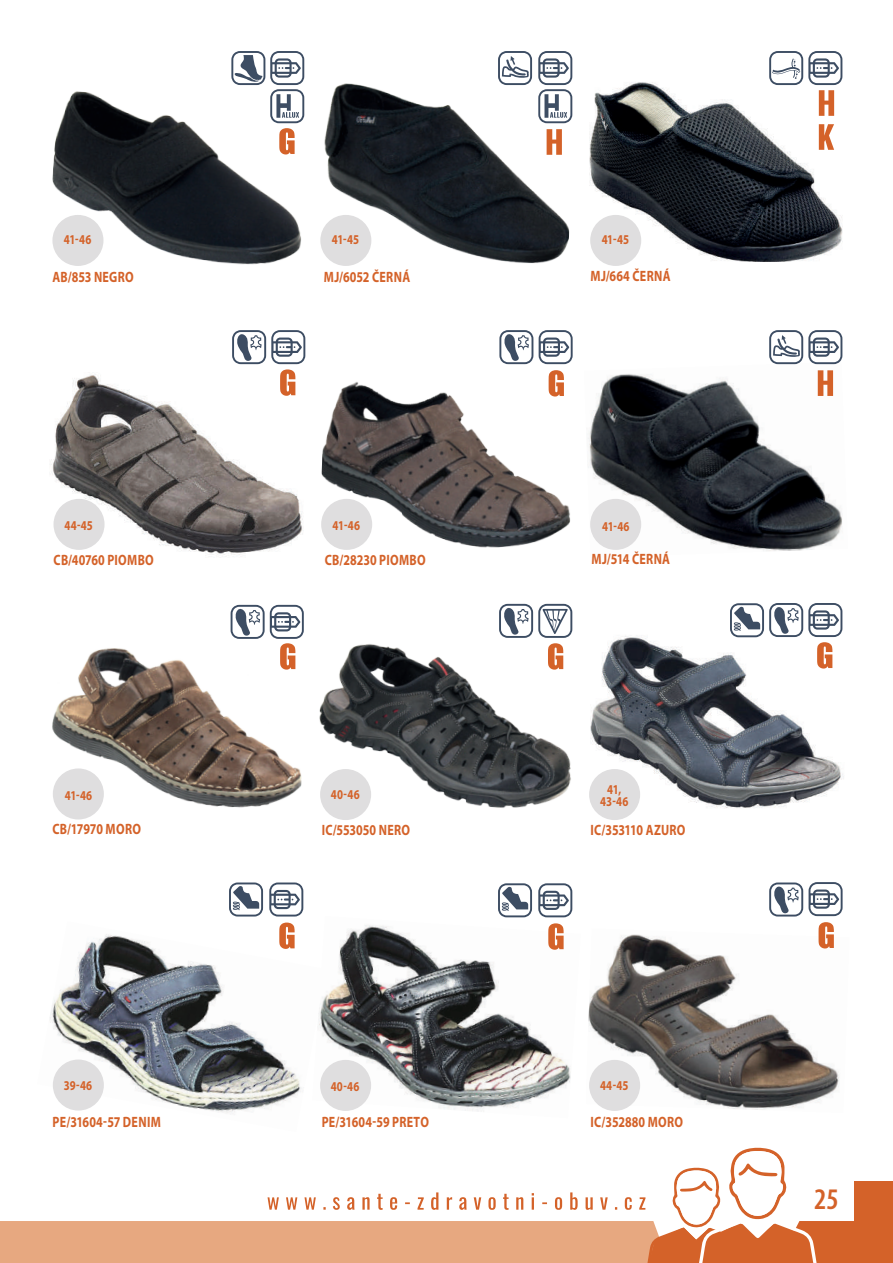
<style>
.page{position:relative;width:893px;height:1263px;background:#fff}
.page>*{position:absolute;margin:0;border:0;box-sizing:border-box;transform-origin:0 0}
.t1{font:600 condensed 30px "Myriad Pro";color:#d46229}
.t2{font:700 15px "Myriad Pro";letter-spacing:.015em;color:#d46229;scale:.8 1}
.t3{font:700 13.5px/12px "Myriad Pro";color:#d46229;text-align:center;scale:.8 1}
</style>
<div class="page">
<div style="left:854px;top:1181px;width:39px;height:82px;background:#d46229"></div>
<svg style="left:0;top:1147px;width:854px;height:116px"></svg>
<img style="left:588px;top:364px;width:254px;height:187px">
<img style="left:326px;top:917px;width:245px;height:195px">
<img style="left:50px;top:934px;width:276px;height:179px">
<img style="left:588px;top:934px;width:251px;height:176px">
<img style="left:591px;top:629px;width:253px;height:182px">
<img style="left:52px;top:648px;width:246px;height:169px">
<img style="left:51px;top:374px;width:253px;height:181px">
<img style="left:590px;top:76px;width:253px;height:185px">
<div style="left:53px;top:768px;width:51px;height:51px;background:#dfdedf;border-radius:50%"></div>
<div style="left:53px;top:1059px;width:51px;height:51px;background:#dfdedf;border-radius:50%"></div>
<div style="left:590px;top:215px;width:51px;height:51px;background:#dfdedf;border-radius:50%"></div>
<div style="left:54px;top:499px;width:51px;height:51px;background:#dfdedf;border-radius:50%"></div>
<div style="left:590px;top:499px;width:51px;height:51px;background:#dfdedf;border-radius:50%"></div>
<div style="left:589px;top:769px;width:51px;height:51px;background:#dfdedf;border-radius:50%"></div>
<div style="left:320px;top:1060px;width:51px;height:51px;background:#dfdedf;border-radius:50%"></div>
<div style="left:589px;top:1060px;width:51px;height:51px;background:#dfdedf;border-radius:50%"></div>
<img style="left:320px;top:78px;width:253px;height:188px">
<img style="left:321px;top:378px;width:250px;height:172px">
<img style="left:52px;top:91px;width:253px;height:175px">
<img style="left:298px;top:624px;width:275px;height:196px">
<svg style="left:498px;top:51px;width:34px;height:34px"></svg>
<svg style="left:547px;top:129px;width:15px;height:26px"></svg>
<svg style="left:769px;top:51px;width:73px;height:65px"></svg>
<svg style="left:819px;top:124px;width:15px;height:26px"></svg>
<svg style="left:232px;top:330px;width:73px;height:66px"></svg>
<svg style="left:539px;top:330px;width:34px;height:34px"></svg>
<svg style="left:499px;top:330px;width:34px;height:34px"></svg>
<svg style="left:549px;top:370px;width:15px;height:26px"></svg>
<svg style="left:769px;top:330px;width:73px;height:34px"></svg>
<svg style="left:818px;top:370px;width:15px;height:26px"></svg>
<svg style="left:231px;top:605px;width:73px;height:65px"></svg>
<svg style="left:499px;top:604px;width:73px;height:66px"></svg>
<svg style="left:730px;top:603px;width:112px;height:65px"></svg>
<svg style="left:269px;top:882px;width:34px;height:34px"></svg>
<svg style="left:279px;top:922px;width:16px;height:27px"></svg>
<svg style="left:229px;top:882px;width:34px;height:34px"></svg>
<svg style="left:538px;top:883px;width:34px;height:34px"></svg>
<svg style="left:548px;top:923px;width:16px;height:27px"></svg>
<svg style="left:498px;top:883px;width:34px;height:34px"></svg>
<svg style="left:818px;top:922px;width:16px;height:26px"></svg>
<svg style="left:769px;top:882px;width:74px;height:34px"></svg>
<svg style="left:231px;top:51px;width:73px;height:103px"></svg>
<svg style="left:538px;top:51px;width:34px;height:72px"></svg>
<p class="t3" style="left:64px;top:233px;width:36px">41-46</p>
<p class="t3" style="left:332px;top:233px;width:36px">41-45</p>
<p class="t3" style="left:602px;top:233px;width:36px">41-45</p>
<p class="t2" style="left:53px;top:267px;width:103px">AB/853 NEGRO</p>
<p class="t2" style="left:324px;top:267px;width:109px">MJ/6052 ČERNÁ</p>
<p class="t2" style="left:590px;top:266px;width:102px">MJ/664 ČERNÁ</p>
<p class="t3" style="left:64px;top:519px;width:37px">44-45</p>
<p class="t3" style="left:333px;top:519px;width:36px">41-46</p>
<p class="t3" style="left:602px;top:520px;width:36px">41-46</p>
<p class="t2" style="left:54px;top:550px;width:127px">CB/40760 PIOMBO</p>
<p class="t2" style="left:325px;top:550px;width:127px">CB/28230 PIOMBO</p>
<p class="t2" style="left:591px;top:549px;width:100px">MJ/514 ČERNÁ</p>
<p class="t3" style="left:65px;top:789px;width:36px">41-46</p>
<p class="t3" style="left:331px;top:788px;width:37px">40-46</p>
<p class="t3" style="left:600px;top:782px;width:37px">41,<br>43-46</p>
<p class="t2" style="left:53px;top:819px;width:112px">CB/17970 MORO</p>
<p class="t2" style="left:322px;top:820px;width:112px">IC/553050 NERO</p>
<p class="t2" style="left:590px;top:820px;width:120px">IC/353110 AZURO</p>
<p class="t3" style="left:64px;top:1079px;width:37px">39-46</p>
<p class="t3" style="left:331px;top:1080px;width:37px">40-46</p>
<p class="t3" style="left:600px;top:1079px;width:37px">44-45</p>
<p class="t2" style="left:53px;top:1112px;width:137px">PE/31604-57 DENIM</p>
<p class="t2" style="left:322px;top:1112px;width:136px">PE/31604-59 PRETO</p>
<p class="t2" style="left:590px;top:1112px;width:118px">IC/352880 MORO</p>
<h1 class="t1" style="left:814px;top:1180px;width:26px">25</h1>
</div>
